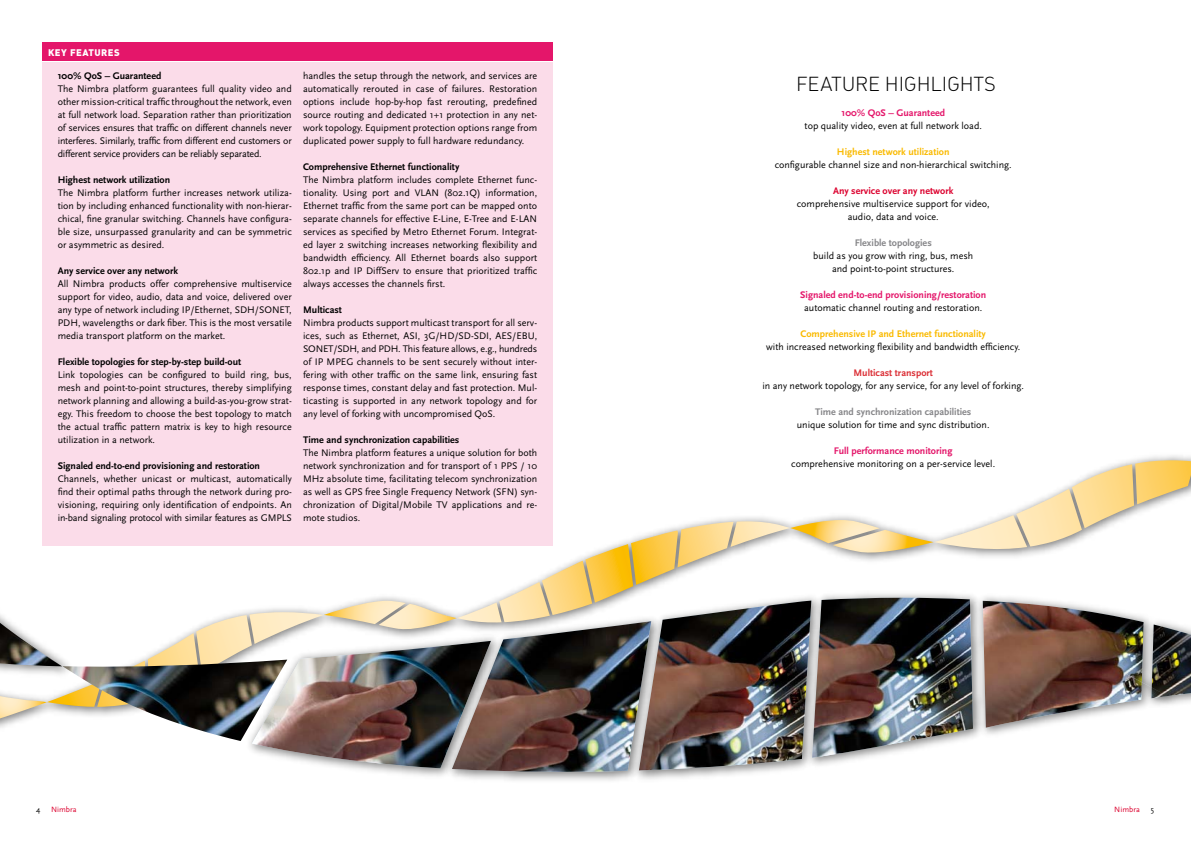
<style>
.page{position:relative;width:1191px;height:842px;background:#fff}
.page>*{position:absolute;margin:0;border:0;box-sizing:border-box;transform-origin:0 0}
.t1{font:20px "DIN Light Alternate";letter-spacing:-.01em;color:#000}
.t2{font:10px/13px "Scala Sans";color:#000;text-align:justify}
.t3{font:700 10px "Scala Sans";color:#000}
.t4{font:700 10px "Scala Sans";color:#e4166a}
.t5{font:700 10px "Scala Sans";color:#faba00}
.t6{font:700 10px "Scala Sans";color:#868689}
.t7{font:700 10px "Scala Sans";color:#dc002e}
.t8{font:700 10px "Scala Sans";color:#db2f36}
.t9{font:900 9.5px "DIN";letter-spacing:.05em;color:#fff}
.t10{font:8px "Scala Sans";color:#dc002e}
.t11{font:8px "Scala Sans";color:#000}
</style>
<div class="page">
<img style="left:0;top:460px;width:1191px;height:312px">
<div style="left:42px;top:63px;width:511px;height:483px;background:#fbdce9"></div>
<div style="left:42px;top:43px;width:511px;height:18px;background:#e4166a"></div>
<p class="t9" style="left:48px;top:46px;width:73px">KEY FEATURES</p>
<p class="t3" style="left:58px;top:70px;width:105px">100% QoS – Guaranteed</p>
<p class="t2" style="left:58px;top:83px;width:235px">The Nimbra platform guarantees full quality video and other mission-critical traffic throughout the network, even at full network load. Separation rather than prioritization of services ensures that traffic on different channels never interferes. Similarly, traffic from different end customers or different service providers can be reliably separated.</p>
<p class="t3" style="left:58px;top:174px;width:114px">Highest network utilization</p>
<p class="t2" style="left:58px;top:187px;width:235px">The Nimbra platform further increases network utiliza&shy;tion by including enhanced functionality with non-hierar&shy;chical, fine granular switching. Channels have configura&shy;ble size, unsurpassed granularity and can be symmetric or asymmetric as desired.</p>
<p class="t3" style="left:58px;top:265px;width:122px">Any service over any network</p>
<p class="t2" style="left:58px;top:278px;width:235px">All Nimbra products offer comprehensive multiservice support for video, audio, data and voice, delivered over any type of network including IP/Ethernet, SDH/SONET, PDH, wavelengths or dark fiber. This is the most versatile media transport platform on the market.</p>
<p class="t3" style="left:58px;top:356px;width:185px">Flexible topologies for step-by-step build-out</p>
<p class="t2" style="left:58px;top:369px;width:235px">Link topologies can be configured to build ring, bus, mesh and point-to-point structures, thereby simplifying network planning and allowing a build-as-you-grow strat&shy;egy. This freedom to choose the best topology to match the actual traffic pattern matrix is key to high resource utilization in a network.</p>
<p class="t3" style="left:58px;top:460px;width:204px">Signaled end-to-end provisioning and restoration</p>
<p class="t2" style="left:58px;top:473px;width:235px">Channels, whether unicast or multicast, automatically find their optimal paths through the network during pro&shy;visioning, requiring only identification of endpoints. An in-band signaling protocol with similar features as GMPLS</p>
<p class="t2" style="left:303px;top:70px;width:235px">handles the setup through the network, and services are automatically rerouted in case of failures. Restoration options include hop-by-hop fast rerouting, predefined source routing and dedicated 1+1 protection in any net&shy;work topology. Equipment protection options range from duplicated power supply to full hardware redundancy.</p>
<p class="t3" style="left:303px;top:161px;width:158px">Comprehensive Ethernet functionality</p>
<p class="t2" style="left:303px;top:174px;width:235px">The Nimbra platform includes complete Ethernet func&shy;tionality. Using port and VLAN (802.1Q) information, Ethernet traffic from the same port can be mapped onto separate channels for effective E-Line, E-Tree and E-LAN services as specified by Metro Ethernet Forum. Integrat&shy;ed layer 2 switching increases networking flexibility and bandwidth efficiency. All Ethernet boards also support 802.1p and IP DiffServ to ensure that prioritized traffic always accesses the channels first.</p>
<p class="t3" style="left:303px;top:304px;width:40px">Multicast</p>
<p class="t2" style="left:303px;top:317px;width:236px">Nimbra products support multicast transport for all serv&shy;ices, such as Ethernet, ASI, 3G/HD/SD-SDI, AES/EBU, SONET/SDH, and PDH. This feature allows, e.g., hundreds of IP MPEG channels to be sent securely without inter&shy;fering with other traffic on the same link, ensuring fast response times, constant delay and fast protection. Mul&shy;ticasting is supported in any network topology and for any level of forking with uncompromised QoS.</p>
<p class="t3" style="left:303px;top:434px;width:158px">Time and synchronization capabilities</p>
<p class="t2" style="left:303px;top:447px;width:235px">The Nimbra platform features a unique solution for both network synchronization and for transport of 1 PPS / 10<br>MHz absolute time, facilitating telecom synchronization as well as GPS free Single Frequency Network (SFN) syn&shy;chronization of Digital/Mobile TV applications and re&shy;mote studios.</p>
<h1 class="t1" style="left:796px;top:72px;width:201px">FEATURE HIGHLIGHTS</h1>
<p class="t4" style="left:841px;top:107px;width:105px">100% QoS – Guaranteed</p>
<p class="t2" style="left:804px;top:119px;width:179px">top quality video, even at full network load.</p>
<p class="t5" style="left:837px;top:146px;width:114px">Highest network utilization</p>
<p class="t2" style="left:774px;top:158px;width:238px">configurable channel size and non-hierarchical switching.</p>
<p class="t7" style="left:833px;top:185px;width:122px">Any service over any network</p>
<p class="t2" style="left:797px;top:197px;width:194px;text-align:center">comprehensive multiservice support for video, audio, data and voice.</p>
<p class="t6" style="left:854px;top:237px;width:79px">Flexible topologies</p>
<p class="t2" style="left:813px;top:249px;width:162px;text-align:center">build as you grow with ring, bus, mesh and point-to-point structures.</p>
<p class="t4" style="left:800px;top:289px;width:187px">Signaled end-to-end provisioning/restoration</p>
<p class="t2" style="left:804px;top:301px;width:180px">automatic channel routing and restoration.</p>
<p class="t5" style="left:800px;top:328px;width:187px">Comprehensive IP and Ethernet functionality</p>
<p class="t2" style="left:766px;top:340px;width:255px">with increased networking flexibility and bandwidth efficiency.</p>
<p class="t8" style="left:853px;top:367px;width:81px">Multicast transport</p>
<p class="t2" style="left:762px;top:379px;width:263px">in any network topology, for any service, for any level of forking.</p>
<p class="t6" style="left:815px;top:406px;width:158px">Time and synchronization capabilities</p>
<p class="t2" style="left:797px;top:418px;width:194px">unique solution for time and sync distribution.</p>
<p class="t4" style="left:834px;top:445px;width:120px">Full performance monitoring</p>
<p class="t2" style="left:791px;top:457px;width:205px">comprehensive monitoring on a per-service level.</p>
<p class="t11" style="left:36px;top:805px;width:6px">4</p>
<p class="t10" style="left:51px;top:805px;width:27px">Nimbra</p>
<p class="t10" style="left:1114px;top:805px;width:27px">Nimbra</p>
<p class="t11" style="left:1150px;top:805px;width:5px">5</p>
</div>
